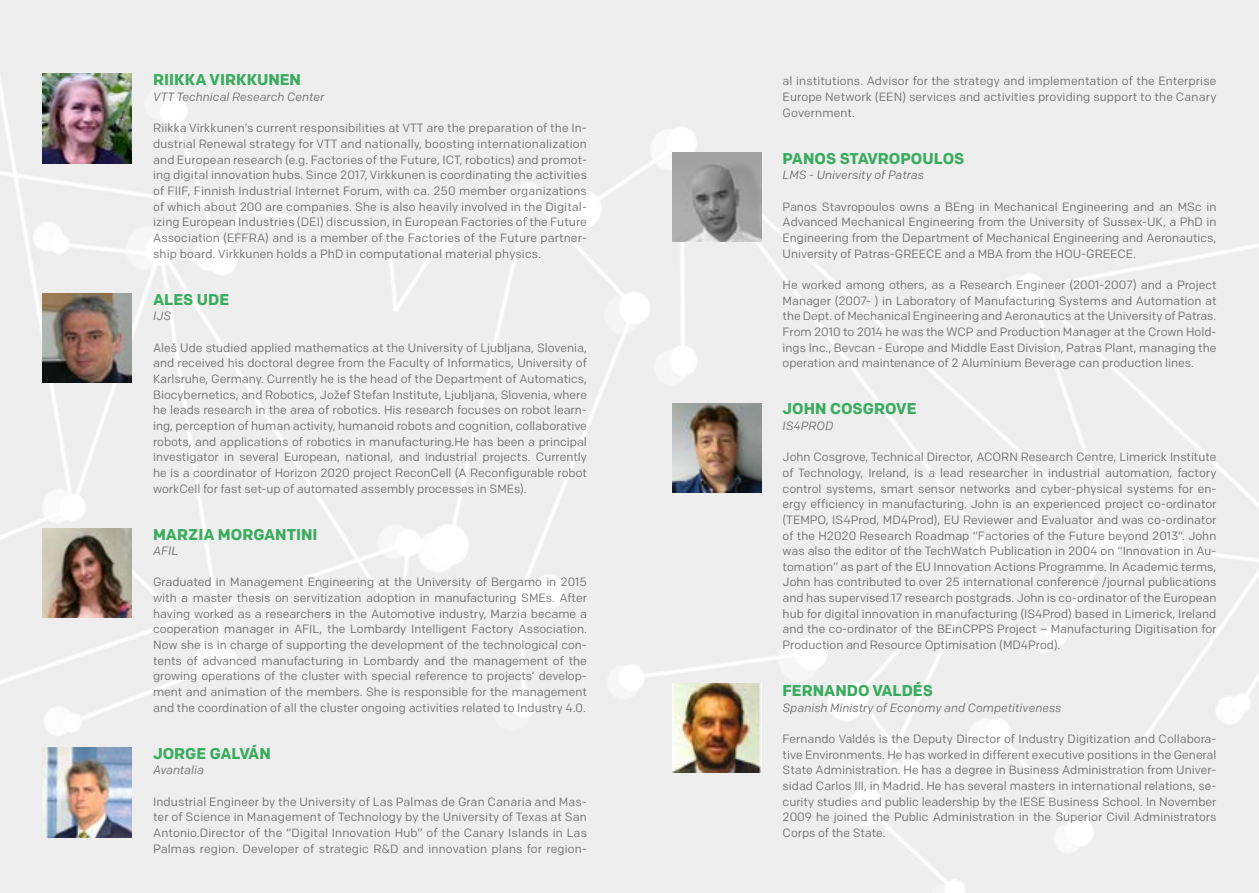
<style>
.page{position:relative;width:1259px;height:893px;background:#efeeee}
.page>*{position:absolute;margin:0;border:0;box-sizing:border-box;transform-origin:0 0}
.t1{font:700 15.6px "Colfax";color:#38ac5c}
.t2{font:12px/15.6px "Colfax";color:#706f6f;text-align:justify}
.t3{font:italic 12px "Colfax";color:#706f6f}
</style>
<div class="page">
<img style="left:43px;top:74px;width:89px;height:89px">
<img style="left:43px;top:294px;width:89px;height:89px">
<img style="left:43px;top:528px;width:89px;height:90px">
<img style="left:43px;top:748px;width:89px;height:89px">
<img style="left:672px;top:153px;width:89px;height:89px">
<img style="left:672px;top:683px;width:89px;height:90px">
<img style="left:672px;top:403px;width:89px;height:89px">
<h1 class="t1" style="left:153px;top:70px;width:149px">RIIKKA VIRKKUNEN</h1>
<p class="t3" style="left:153px;top:89px;width:173px">VTT Technical Research Center</p>
<p class="t2" style="left:153px;top:120px;width:435px">Riikka Virkkunen’s current responsibilities at VTT are the preparation of the In&shy;dustrial Renewal strategy for VTT and nationally, boosting internationalization and European research (e.g. Factories of the Future, ICT, robotics) and promot&shy;ing digital innovation hubs. Since 2017, Virkkunen is coordinating the activities of FIIF, Finnish Industrial Internet Forum, with ca. 250 member organizations of which about 200 are companies. She is also heavily involved in the Digital&shy;izing European Industries (DEI) discussion, in European Factories of the Future Association (EFFRA) and is a member of the Factories of the Future partner&shy;ship board. Virkkunen holds a PhD in computational material physics.</p>
<h1 class="t1" style="left:153px;top:289px;width:77px">ALES UDE</h1>
<p class="t3" style="left:153px;top:309px;width:19px">IJS</p>
<p class="t2" style="left:153px;top:339px;width:435px">Aleš Ude studied applied mathematics at the University of Ljubljana, Slovenia, and received his doctoral degree from the Faculty of Informatics, University of Karlsruhe, Germany. Currently he is the head of the Department of Automatics, Biocybernetics, and Robotics, Jožef Stefan Institute, Ljubljana, Slovenia, where he leads research in the area of robotics. His research focuses on robot learn&shy;ing, perception of human activity, humanoid robots and cognition, collaborative robots, and applications of robotics in manufacturing.He has been a principal investigator in several European, national, and industrial projects. Currently he is a coordinator of Horizon 2020 project ReconCell (A Reconfigurable robot workCell for fast set-up of automated assembly processes in SMEs).</p>
<h1 class="t1" style="left:153px;top:524px;width:166px">MARZIA MORGANTINI</h1>
<p class="t3" style="left:153px;top:544px;width:27px">AFIL</p>
<p class="t2" style="left:153px;top:574px;width:435px">Graduated in Management Engineering at the University of Bergamo in 2015 with a master thesis on servitization adoption in manufacturing SMEs. After having worked as a researchers in the Automotive industry, Marzia became a cooperation manager in AFIL, the Lombardy Intelligent Factory Association.<br>Now she is in charge of supporting the development of the technological con&shy;tents of advanced manufacturing in Lombardy and the management of the growing operations of the cluster with special reference to projects’ develop&shy;ment and animation of the members. She is responsible for the management and the coordination of all the cluster ongoing activities related to Industry 4.0.</p>
<h1 class="t1" style="left:153px;top:744px;width:119px">JORGE GALVÁN</h1>
<p class="t3" style="left:153px;top:763px;width:52px">Avantalia</p>
<p class="t2" style="left:153px;top:794px;width:435px">Industrial Engineer by the University of Las Palmas de Gran Canaria and Mas&shy;ter of Science in Management of Technology by the University of Texas at San Antonio.Director of the “Digital Innovation Hub” of the Canary Islands in Las Palmas region. Developer of strategic R&amp;D and innovation plans for region-</p>
<p class="t2" style="left:782px;top:73px;width:435px">al institutions. Advisor for the strategy and implementation of the Enterprise Europe Network (EEN) services and activities providing support to the Canary Government.</p>
<h1 class="t1" style="left:782px;top:149px;width:183px">PANOS STAVROPOULOS</h1>
<p class="t3" style="left:782px;top:168px;width:143px">LMS - University of Patras</p>
<p class="t2" style="left:782px;top:199px;width:435px">Panos Stavropoulos owns a BEng in Mechanical Engineering and an MSc in Advanced Mechanical Engineering from the University of Sussex-UK, a PhD in Engineering from the Department of Mechanical Engineering and Aeronautics, University of Patras-GREECE and a MBA from the HOU-GREECE.</p>
<p class="t2" style="left:782px;top:277px;width:435px">He worked among others, as a Research Engineer (2001-2007) and a Project Manager (2007- ) in Laboratory of Manufacturing Systems and Automation at the Dept. of Mechanical Engineering and Aeronautics at the University of Patras.<br>From 2010 to 2014 he was the WCP and Production Manager at the Crown Hold&shy;ings Inc., Bevcan - Europe and Middle East Division, Patras Plant, managing the operation and maintenance of 2 Aluminium Beverage can production lines.</p>
<h1 class="t1" style="left:782px;top:399px;width:135px">JOHN COSGROVE</h1>
<p class="t3" style="left:782px;top:418px;width:52px">IS4PROD</p>
<p class="t2" style="left:782px;top:449px;width:435px">John Cosgrove, Technical Director, ACORN Research Centre, Limerick Institute of Technology, Ireland, is a lead researcher in industrial automation, factory control systems, smart sensor networks and cyber-physical systems for en&shy;ergy efficiency in manufacturing. John is an experienced project co-ordinator (TEMPO, IS4Prod, MD4Prod), EU Reviewer and Evaluator and was co-ordinator of the H2020 Research Roadmap “Factories of the Future beyond 2013”. John was also the editor of the TechWatch Publication in 2004 on “Innovation in Au&shy;tomation” as part of the EU Innovation Actions Programme. In Academic terms, John has contributed to over 25 international conference /journal publications and has supervised 17 research postgrads. John is co-ordinator of the European hub for digital innovation in manufacturing (IS4Prod) based in Limerick, Ireland and the co-ordinator of the BEinCPPS Project – Manufacturing Digitisation for Production and Resource Optimisation (MD4Prod).</p>
<h1 class="t1" style="left:782px;top:681px;width:152px">FERNANDO VALDÉS</h1>
<p class="t3" style="left:782px;top:700px;width:280px">Spanish Ministry of Economy and Competitiveness</p>
<p class="t2" style="left:782px;top:731px;width:435px">Fernando Valdés is the Deputy Director of Industry Digitization and Collabora&shy;tive Environments. He has worked in different executive positions in the General State Administration. He has a degree in Business Administration from Univer&shy;sidad Carlos III, in Madrid. He has several masters in international relations, se&shy;curity studies and public leadership by the IESE Business School. In November 2009 he joined the Public Administration in the Superior Civil Administrators Corps of the State.</p>
</div>
